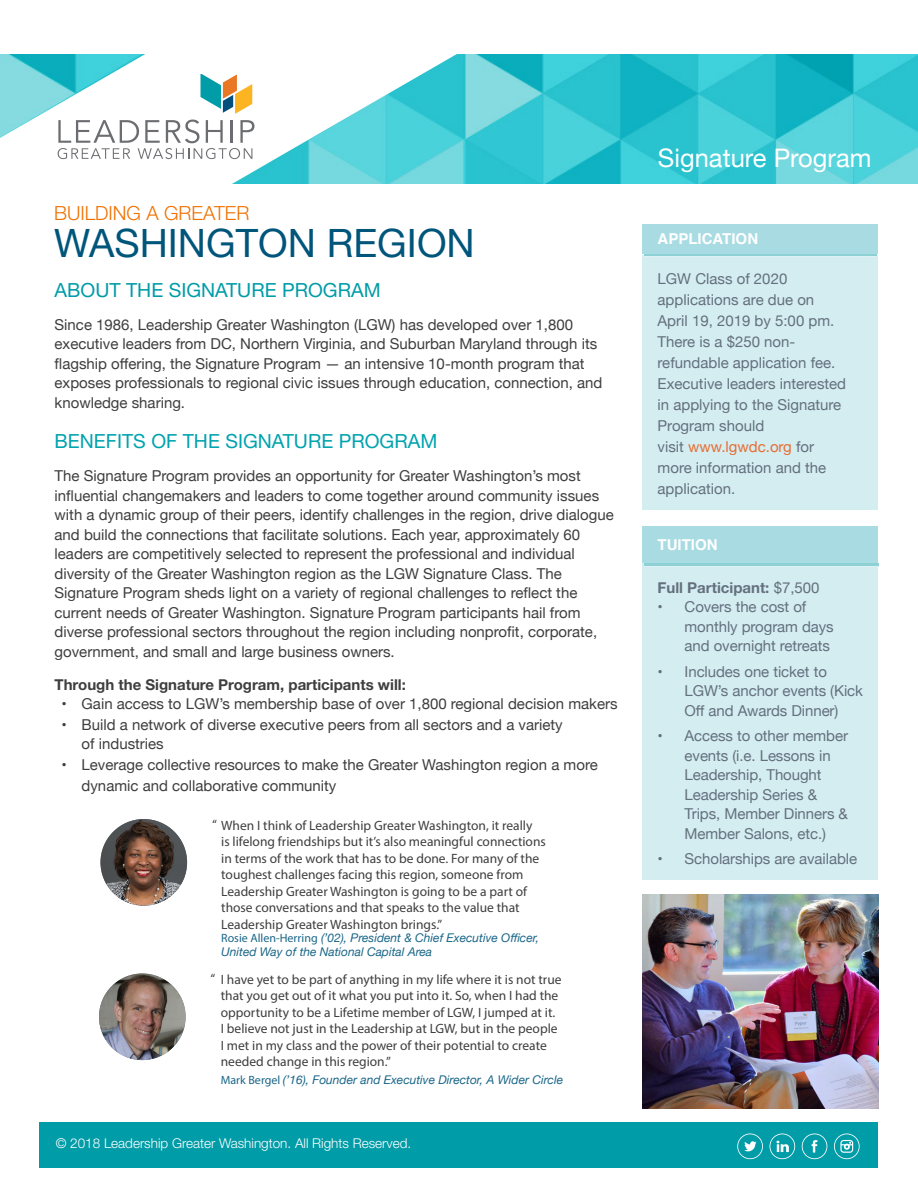
<style>
.page{position:relative;width:918px;height:1188px;background:#fff}
.page>*{position:absolute;margin:0;border:0;box-sizing:border-box;transform-origin:0 0}
.Body_copy{font:39px "Helvetica Neue";color:#00557b}
.t1{font:25.5px "Helvetica Neue";color:#fff}
.Body_copy-2{font:19.5px "Helvetica Neue LT Std";color:#00a3ae}
.Body_copy-3{font:19.5px "Helvetica Neue LT Std";color:#009ca7}
.Body_copy-4{font:300 19.5px "Helvetica Neue LT Std";color:#ef7100}
.Body_copy-5{font:15px/19.5px "Helvetica Neue";color:#3e3e3f}
.t2{font:15px/19.5px "Helvetica Neue";letter-spacing:-.005em;color:#64707e}
.Body_copy-6{font:700 15px "Helvetica Neue LT Std";color:#3e3e3f}
.t3{font:700 15px "Helvetica Neue LT Std";color:#64707e}
.t4{font:700 15px "Helvetica";color:#fff}
.Body_copy-7{font:13.5px/16.5px "Myriad Pro";color:#3e3e3f}
.t5{font:300 13.5px "Helvetica Neue LT Std";color:#fff}
.Body_copy-8{font:italic 12px/13.5px "Helvetica Neue";color:#1a6688}
.s1{font-family:"Myriad Pro";font-style:normal}
.s2{color:#e66d33}
.s3{font-family:"Helvetica Neue";font-weight:400}
</style>
<div class="page">
<img style="left:464px;top:55px;width:454px;height:128px">
<svg style="left:0;top:54px;width:464px;height:130px"></svg>
<svg style="left:58px;top:120px;width:196px;height:39px"></svg>
<svg style="left:201px;top:74px;width:51px;height:40px"></svg>
<div style="left:643px;top:255px;width:235px;height:254px;background:#d4edf1"></div>
<div style="left:643px;top:224px;width:235px;height:30px;background:#a9dbe2"></div>
<hr style="left:644px;top:255px;width:233px;height:2px;background:#ddf1f4">
<hr style="left:644px;top:254px;width:233px;height:1px;background:#8dd1d4">
<div style="left:643px;top:563px;width:235px;height:316px;background:#d4edf1"></div>
<div style="left:643px;top:526px;width:235px;height:37px;background:#a9dbe2"></div>
<hr style="left:644px;top:563px;width:234px;height:4px;background:#ddf1f4">
<hr style="left:644px;top:563px;width:234px;height:3px;background:#8dd1d4">
<img style="left:643px;top:894px;width:235px;height:214px">
<img style="left:99px;top:974px;width:87px;height:86px;border-radius:43px">
<img style="left:100px;top:819px;width:87px;height:87px;border-radius:43px">
<div style="left:40px;top:1122px;width:838px;height:46px;background:#009ca7"></div>
<svg style="left:802px;top:1134px;width:25px;height:25px"></svg>
<svg style="left:770px;top:1134px;width:25px;height:25px"></svg>
<svg style="left:737px;top:1134px;width:26px;height:25px"></svg>
<svg style="left:834px;top:1134px;width:26px;height:25px"></svg>
<p class="Body_copy-4" style="left:54px;top:201px;width:197px">BUILDING A GREATER</p>
<p class="Body_copy" style="left:54px;top:215px;width:422px">WASHINGTON REGION</p>
<p class="Body_copy-3" style="left:55px;top:278px;width:328px">ABOUT THE SIGNATURE PROGRAM</p>
<p class="Body_copy-5" style="left:55px;top:315px;width:549px">Since 1986, Leadership Greater Washington (LGW) has developed over 1,800 executive leaders from DC, Northern Virginia, and Suburban Maryland through its flagship offering, the Signature Program — an intensive 10-month program that exposes professionals to regional civic issues through education, connection, and knowledge sharing.</p>
<p class="Body_copy-2" style="left:55px;top:430px;width:384px">BENEFITS OF THE SIGNATURE PROGRAM</p>
<p class="Body_copy-5" style="left:55px;top:467px;width:561px">The Signature Program provides an opportunity for Greater Washington’s most influential changemakers and leaders to come together around community issues with a dynamic group of their peers, identify challenges in the region, drive dialogue and build the connections that facilitate solutions. Each year, approximately 60 leaders are competitively selected to represent the professional and individual diversity of the Greater Washington region as the LGW Signature Class. The Signature Program sheds light on a variety of regional challenges to reflect the current needs of Greater Washington. Signature Program participants hail from diverse professional sectors throughout the region including nonprofit, corporate, government, and small and large business owners.</p>
<p class="Body_copy-6" style="left:55px;top:675px;width:353px">Through the Signature Program, participants will:</p>
<p class="Body_copy-5" style="left:61px;top:695px;width:558px">• Gain access to LGW’s membership base of over 1,800 regional decision makers</p>
<p class="Body_copy-5" style="left:82px;top:716px;width:483px;text-indent:-20px">• Build a network of diverse executive peers from all sectors and a variety of industries</p>
<p class="Body_copy-5" style="left:82px;top:755px;width:518px;line-height:21px;text-indent:-20px">• Leverage collective resources to make the Greater Washington region a more dynamic and collaborative community</p>
<p class="Body_copy-7" style="left:221px;top:817px;width:326px;text-indent:-9px">“ When I think of Leadership Greater Washington, it really<br>is lifelong friendships but it’s also meaningful connections in terms of the work that has to be done. For many of the toughest challenges facing this region, someone from Leadership Greater Washington is going to be a part of those conversations and that speaks to the value that Leadership Greater Washington brings.”</p>
<p class="Body_copy-8" style="left:221px;top:932px;width:319px"><span class="s1">Rosie Allen-Herring</span> (’02), President &amp; Chief Executive Officer,<br>United Way of the National Capital Area</p>
<p class="Body_copy-7" style="left:221px;top:971px;width:342px;text-indent:-10px">“ I have yet to be part of anything in my life where it is not true that you get out of it what you put into it. So, when I had the opportunity to be a Lifetime member of LGW, I jumped at it.<br>I believe not just in the Leadership at LGW, but in the people I met in my class and the power of their potential to create needed change in this region.”</p>
<p class="Body_copy-8" style="left:221px;top:1074px;width:344px"><span class="s1">Mark Bergel</span> (’16), Founder and Executive Director, A Wider Circle</p>
<p class="t5" style="left:56px;top:1135px;width:357px">© 2018 Leadership Greater Washington. All Rights Reserved.</p>
<p class="t1" style="left:658px;top:140px;width:215px">Signature Program</p>
<p class="t4" style="left:658px;top:227px;width:102px">APPLICATION</p>
<p class="t2" style="left:658px;top:269px;width:178px;line-height:21px">LGW Class of 2020 applications are due on<br>April 19, 2019 by 5:00 pm.</p>
<p class="t2" style="left:658px;top:332px;width:179px;line-height:21px">There is a $250 non&shy;refundable application fee.</p>
<p class="t2" style="left:658px;top:374px;width:190px;line-height:21px">Executive leaders interested in applying to the Signature<br>Program should</p>
<p class="t2" style="left:658px;top:437px;width:170px;line-height:21px">visit <span class="s2">www.lgwdc.org</span> for more information and the application.</p>
<p class="t4" style="left:658px;top:532px;width:61px">TUITION</p>
<p class="t3" style="left:658px;top:578px;width:163px">Full Participant: <span class="s3">$7,500</span></p>
<p class="t2" style="left:685px;top:598px;width:151px;text-indent:-27px">• Covers the cost of monthly program days and overnight retreats</p>
<p class="t2" style="left:685px;top:662px;width:180px;text-indent:-27px">• Includes one ticket to<br>LGW’s anchor events (Kick<br>Off and Awards Dinner)</p>
<p class="t2" style="left:685px;top:727px;width:165px;text-indent:-27px">• Access to other member events (i.e. Lessons in<br>Leadership, Thought<br>Leadership Series &amp;<br>Trips, Member Dinners &amp;<br>Member Salons, etc.)</p>
<p class="t2" style="left:658px;top:850px;width:201px">• Scholarships are available</p>
</div>
